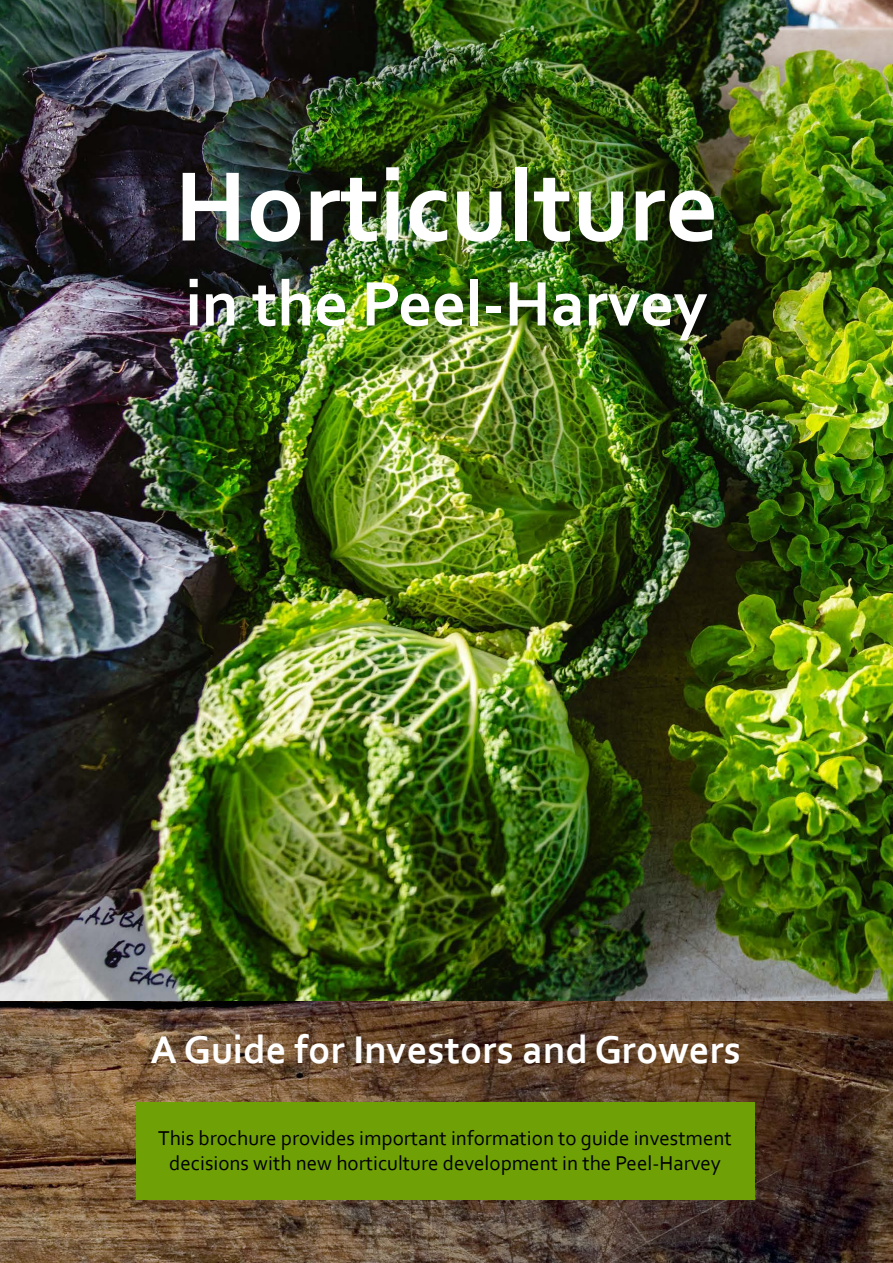
<style>
.page{position:relative;width:893px;height:1263px;background:#fff}
.page>*{position:absolute;margin:0;border:0;box-sizing:border-box;transform-origin:0 0}
.t1{font:700 103.5px "Corbel";color:#fff}
.t2{font:700 66px "Corbel";color:#fff}
.t3{font:700 40.5px "Corbel";color:#fff}
.t4{font:21px/25.5px "Corbel";color:#000;text-align:center}
</style>
<div class="page">
<img style="left:0;top:0;width:893px;height:1001px">
<img style="left:0;top:1001px;width:893px;height:262px">
<div style="left:136px;top:1102px;width:618px;height:98px;background:#6fa006"></div>
<h1 class="t1" style="left:175px;top:166px;width:545px">Horticulture</h1>
<h2 class="t2" style="left:185px;top:278px;width:524px">in the Peel-Harvey</h2>
<h3 class="t3" style="left:150px;top:1033px;width:592px">A Guide for Investors and Growers</h3>
<p class="t4" style="left:158px;top:1127px;width:575px">This brochure provides important information to guide investment decisions with new horticulture development in the Peel-Harvey</p>
</div>
